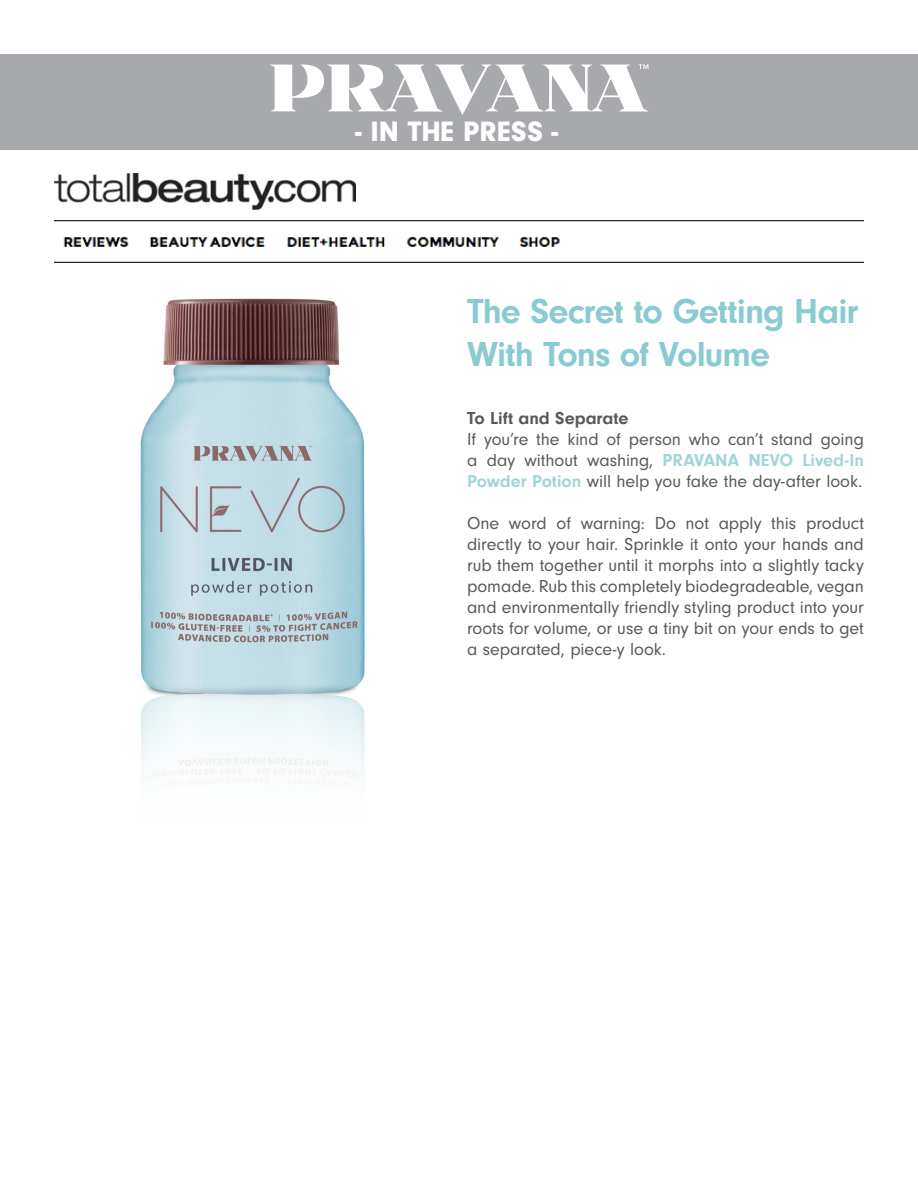
<style>
.page{position:relative;width:918px;height:1188px;background:#fff}
.page>*{position:absolute;margin:0;border:0;box-sizing:border-box;transform-origin:0 0}
.t1{font:700 36px/43.2px "Neuzeit Gro";letter-spacing:-.025em;color:#8acbd3}
.t2{font:900 29.1px "Neuzeit Gro";letter-spacing:.005em;color:#fff}
.t3{font:18px/21px "Neuzeit Gro";letter-spacing:-.005em;color:#57585a;text-align:justify}
.t4{font:700 18px "Neuzeit Gro";color:#57585a}
.s1{font-weight:700;color:#a1d4db}
</style>
<div class="page">
<div style="left:1px;top:54px;width:917px;height:96px;background:#a8a9ad"></div>
<svg style="left:270px;top:64px;width:379px;height:51px"></svg>
<img style="left:54px;top:173px;width:302px;height:36px">
<img style="left:54px;top:220px;width:810px;height:43px">
<img style="left:140px;top:298px;width:225px;height:479px">
<h2 class="t2" style="left:355px;top:114px;width:205px">- IN THE PRESS -</h2>
<h1 class="t1" style="left:467px;top:290px;width:393px">The Secret to Getting Hair<br>With Tons of Volume</h1>
<p class="t4" style="left:467px;top:408px;width:163px">To Lift and Separate</p>
<p class="t3" style="left:467px;top:429px;width:398px">If you’re the kind of person who can’t stand going a day without washing, <span class="s1">PRAVANA NEVO Lived-In Powder Potion</span> will help you fake the day-after look.</p>
<p class="t3" style="left:467px;top:513px;width:398px">One word of warning: Do not apply this product directly to your hair. Sprinkle it onto your hands and rub them together until it morphs into a slightly tacky pomade. Rub this completely biodegradeable, vegan and environmentally friendly styling product into your roots for volume, or use a tiny bit on your ends to get a separated, piece-y look.</p>
</div>
